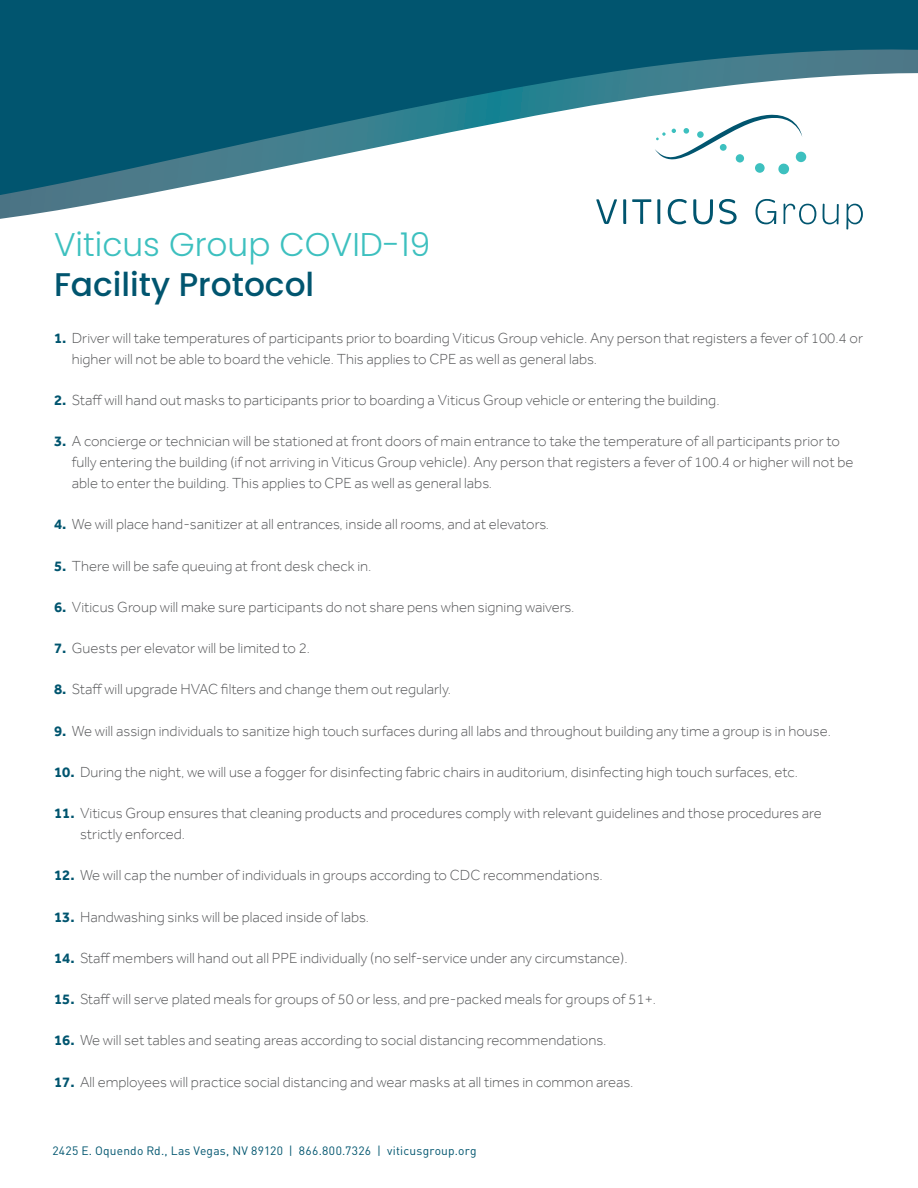
<style>
.page{position:relative;width:918px;height:1188px;background:#fff}
.page>*{position:absolute;margin:0;border:0;box-sizing:border-box;transform-origin:0 0}
.t1{font:300 32.85px/39.5px "Poppins";color:#3dc0bf}
.t2{font:300 15px/21px "Effra";color:#57585a}
.t3{font:12px "DIN Pro";letter-spacing:.02em;color:#01556f}
.s1{font-weight:500;color:#01556f}
.s2{font-weight:700;color:#01556f}
</style>
<div class="page">
<div style="left:0;top:0;width:918px;height:47px;background:#01556f"></div>
<svg style="left:0;top:47px;width:918px;height:183px"></svg>
<p class="t1" style="left:54px;top:225px;width:378px">Viticus Group COVID-19<br><span class="s1">Facility Protocol</span></p>
<p class="t2" style="left:72px;top:327px;width:793px;text-indent:-18px"><span class="s2">1.</span> Driver will take temperatures of participants prior to boarding Viticus Group vehicle. Any person that registers a fever of 100.4 or higher will not be able to board the vehicle. This applies to CPE as well as general labs.</p>
<p class="t2" style="left:54px;top:389px;width:667px"><span class="s2">2.</span> Staff will hand out masks to participants prior to boarding a Viticus Group vehicle or entering the building.</p>
<p class="t2" style="left:72px;top:430px;width:783px;text-indent:-18px"><span class="s2">3.</span> A concierge or technician will be stationed at front doors of main entrance to take the temperature of all participants prior to fully entering the building (if not arriving in Viticus Group vehicle). Any person that registers a fever of 100.4 or higher will not be able to enter the building. This applies to CPE as well as general labs.</p>
<p class="t2" style="left:54px;top:514px;width:497px"><span class="s2">4.</span> We will place hand-sanitizer at all entrances, inside all rooms, and at elevators.</p>
<p class="t2" style="left:54px;top:555px;width:319px"><span class="s2">5.</span> There will be safe queuing at front desk check in.</p>
<p class="t2" style="left:54px;top:596px;width:522px"><span class="s2">6.</span> Viticus Group will make sure participants do not share pens when signing waivers.</p>
<p class="t2" style="left:54px;top:637px;width:258px"><span class="s2">7.</span> Guests per elevator will be limited to 2.</p>
<p class="t2" style="left:54px;top:679px;width:398px"><span class="s2">8.</span> Staff will upgrade HVAC filters and change them out regularly.</p>
<p class="t2" style="left:54px;top:720px;width:779px"><span class="s2">9.</span> We will assign individuals to sanitize high touch surfaces during all labs and throughout building any time a group is in house.</p>
<p class="t2" style="left:54px;top:761px;width:746px"><span class="s2">10.</span> During the night, we will use a fogger for disinfecting fabric chairs in auditorium, disinfecting high touch surfaces, etc.</p>
<p class="t2" style="left:80px;top:802px;width:743px;text-indent:-26px"><span class="s2">11.</span> Viticus Group ensures that cleaning products and procedures comply with relevant guidelines and those procedures are strictly enforced.</p>
<p class="t2" style="left:54px;top:865px;width:550px"><span class="s2">12.</span> We will cap the number of individuals in groups according to CDC recommendations.</p>
<p class="t2" style="left:54px;top:906px;width:317px"><span class="s2">13.</span> Handwashing sinks will be placed inside of labs.</p>
<p class="t2" style="left:54px;top:947px;width:575px"><span class="s2">14.</span> Staff members will hand out all PPE individually (no self-service under any circumstance).</p>
<p class="t2" style="left:54px;top:988px;width:604px"><span class="s2">15.</span> Staff will serve plated meals for groups of 50 or less, and pre-packed meals for groups of 51+.</p>
<p class="t2" style="left:54px;top:1030px;width:554px"><span class="s2">16.</span> We will set tables and seating areas according to social distancing recommendations.</p>
<p class="t2" style="left:54px;top:1071px;width:581px"><span class="s2">17.</span> All employees will practice social distancing and wear masks at all times in common areas.</p>
<p class="t3" style="left:52px;top:1141px;width:426px">2425 E. Oquendo Rd., Las Vegas, NV 89120 | 866.800.7326 | viticusgroup.org</p>
</div>
